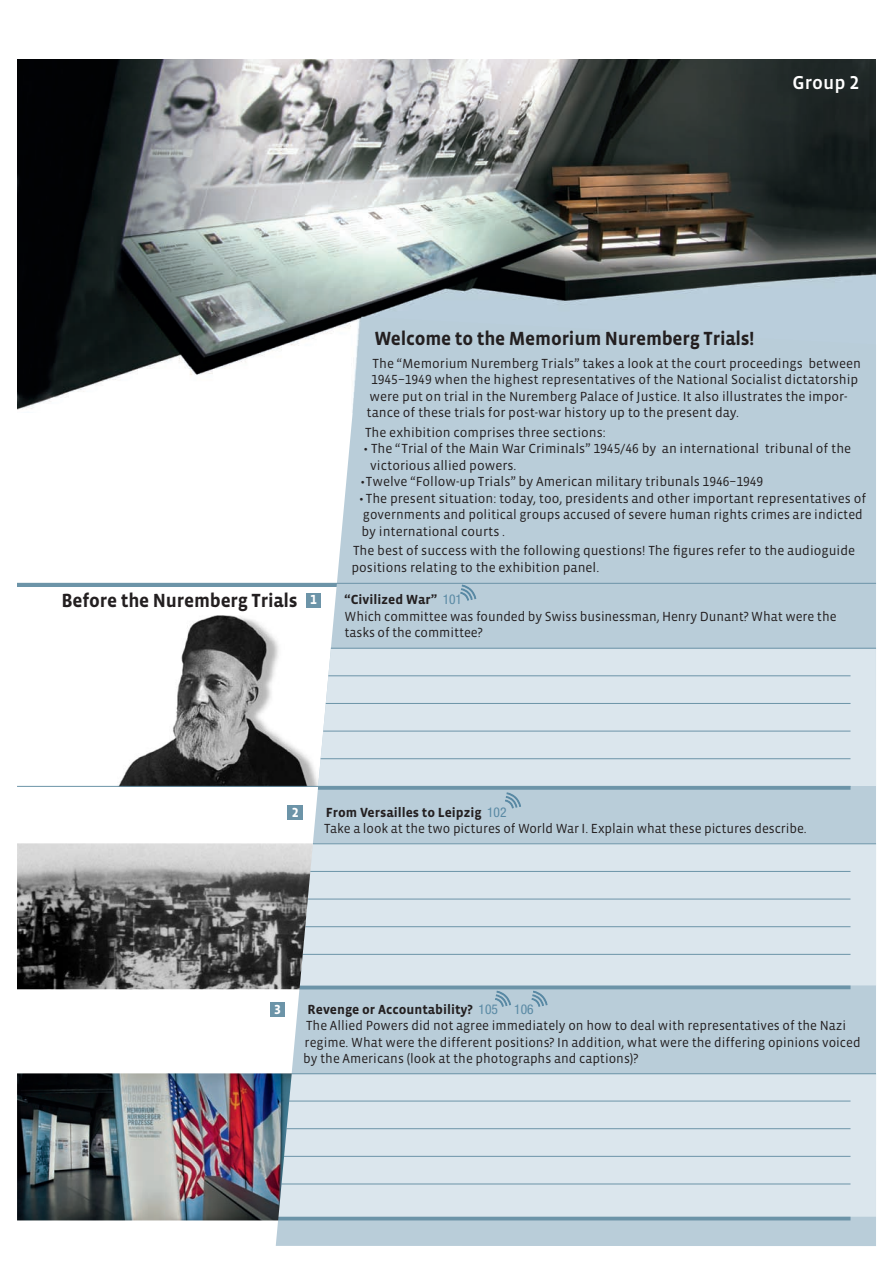
<style>
.page{position:relative;width:893px;height:1263px;background:#fff}
.page>*{position:absolute;margin:0;border:0;box-sizing:border-box;transform-origin:0 0}
.t1{font:700 19.5px "Vista Sans OT";letter-spacing:-.01em;color:#231f20}
.t2{font:500 19.2px "Vista Sans OT";color:#fff}
.t3{font:13.5px/16.5px "Vista Sans OT";color:#231f20}
.t4{font:700 13.5px "Vista Sans OT";color:#fff}
.s1{font-weight:700}
.s2{font-family:"Helvetica Neue";font-stretch:condensed;color:#5989a4}
</style>
<div class="page">
<img style="left:118px;top:615px;width:158px;height:171px">
<img style="left:17px;top:60px;width:859px;height:350px">
<hr style="left:17px;top:583px;width:325px;height:4px;background:#6c94a8">
<svg style="left:276px;top:317px;width:600px;height:929px;background:#c0d1db"></svg>
<hr style="left:17px;top:583px;width:859px;height:1px;background:#6c94a8">
<div style="left:306px;top:593px;width:15px;height:15px;background:#6c94a8"></div>
<div style="left:287px;top:805px;width:16px;height:15px;background:#6c94a8"></div>
<div style="left:270px;top:1002px;width:15px;height:15px;background:#6c94a8"></div>
<div style="left:318px;top:649px;width:558px;height:137px;background:#dbe6ed"></div>
<hr style="left:331px;top:648px;width:545px;height:1px;background:#6c94a8">
<hr style="left:328px;top:675px;width:522px;height:1px;background:#6c94a8">
<hr style="left:326px;top:703px;width:524px;height:1px;background:#6c94a8">
<hr style="left:323px;top:731px;width:527px;height:1px;background:#6c94a8">
<div style="left:313px;top:844px;width:563px;height:141px;background:#dbe6ed"></div>
<hr style="left:313px;top:843px;width:563px;height:1px;background:#6c94a8">
<svg style="left:313px;top:985px;width:537px;height:4px;background:#7a9eb0"></svg>
<div style="left:292px;top:1074px;width:584px;height:143px;background:#dbe6ed"></div>
<hr style="left:292px;top:1073px;width:584px;height:1px;background:#6c94a8">
<hr style="left:289px;top:1101px;width:561px;height:1px;background:#6c94a8">
<hr style="left:278px;top:1217px;width:572px;height:3px;background:#6c94a8">
<hr style="left:321px;top:758px;width:529px;height:1px;background:#6c94a8">
<hr style="left:310px;top:871px;width:540px;height:1px;background:#6c94a8">
<hr style="left:308px;top:899px;width:542px;height:1px;background:#6c94a8">
<hr style="left:305px;top:926px;width:545px;height:1px;background:#6c94a8">
<hr style="left:302px;top:954px;width:548px;height:1px;background:#6c94a8">
<hr style="left:286px;top:1128px;width:564px;height:1px;background:#6c94a8">
<hr style="left:284px;top:1156px;width:566px;height:1px;background:#6c94a8">
<hr style="left:281px;top:1183px;width:569px;height:1px;background:#6c94a8">
<svg style="left:505px;top:792px;width:16px;height:17px"></svg>
<svg style="left:531px;top:990px;width:17px;height:17px"></svg>
<hr style="left:17px;top:786px;width:833px;height:1px;background:#6c94a8">
<svg style="left:495px;top:990px;width:16px;height:17px"></svg>
<img style="left:17px;top:1073px;width:275px;height:147px">
<img style="left:17px;top:843px;width:296px;height:146px">
<svg style="left:318px;top:787px;width:532px;height:3px;background:#7298ac"></svg>
<svg style="left:460px;top:584px;width:17px;height:17px"></svg>
<h2 class="t2" style="left:792px;top:72px;width:68px">Group 2</h2>
<h1 class="t1" style="left:374px;top:328px;width:382px">Welcome to the Memorium Nuremberg Trials!</h1>
<p class="t3" style="left:372px;top:355px;width:490px">The “Memorium Nuremberg Trials” takes a look at the court proceedings between</p>
<p class="t3" style="left:371px;top:371px;width:489px">1945–1949 when the highest representatives of the National Socialist dictatorship</p>
<p class="t3" style="left:369px;top:388px;width:480px">were put on trial in the Nuremberg Palace of Justice. It also illustrates the impor-</p>
<p class="t3" style="left:366px;top:404px;width:374px">tance of these trials for post-war history up to the present day.</p>
<p class="t3" style="left:365px;top:424px;width:242px">The exhibition comprises three sections:</p>
<p class="t3" style="left:370px;top:441px;width:482px;text-indent:-7px">• The “Trial of the Main War Criminals” 1945/46 by an international tribunal of the victorious allied powers.</p>
<p class="t3" style="left:360px;top:474px;width:404px">•Twelve “Follow-up Trials” by American military tribunals 1946–1949</p>
<p class="t3" style="left:359px;top:490px;width:509px">• The present situation: today, too, presidents and other important representatives of governments and political groups accused of severe human rights crimes are indicted by international courts .</p>
<p class="t3" style="left:351px;top:543px;width:505px">The best of success with the following questions! The figures refer to the audioguide positions relating to the exhibition panel.</p>
<h1 class="t1" style="left:62px;top:590px;width:238px">Before the Nuremberg Trials</h1>
<p class="t3" style="left:344px;top:592px;width:494px"><span class="s1">“Civilized War”</span> <span class="s2">101<br></span>Which committee was founded by Swiss businessman, Henry Dunant? What were the tasks of the committee?</p>
<p class="t4" style="left:310px;top:593px;width:8px">1</p>
<p class="t4" style="left:292px;top:805px;width:8px">2</p>
<p class="t3" style="left:324px;top:804px;width:484px"><span class="s1">From Versailles to Leipzig</span> <span class="s2">102<br></span>Take a look at the two pictures of World War I. Explain what these pictures describe.</p>
<p class="t4" style="left:274px;top:1002px;width:8px">3</p>
<p class="t3" style="left:303px;top:1001px;width:559px;text-indent:4px"><span class="s1">Revenge or Accountability?</span> <span class="s2">105 106<br></span>The Allied Powers did not agree immediately on how to deal with representatives of the Nazi regime. What were the different positions? In addition, what were the differing opinions voiced by the Americans (look at the photographs and captions)?</p>
</div>
